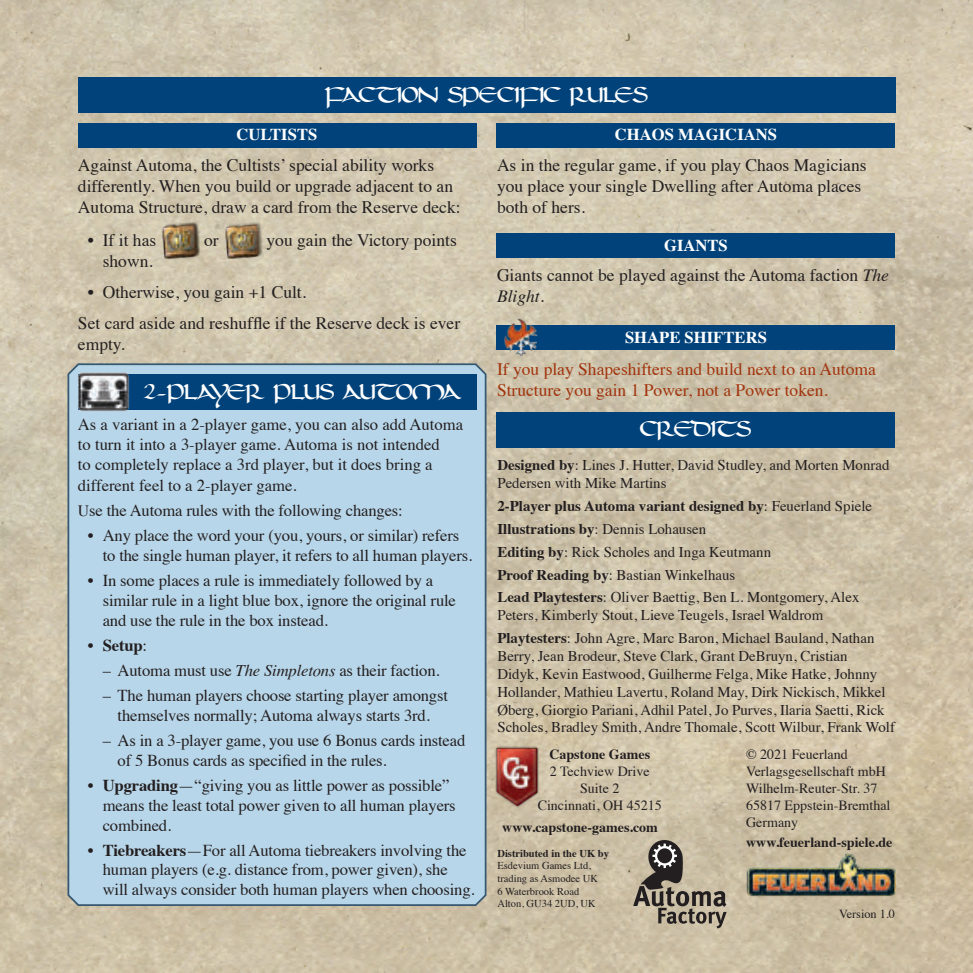
<style>
.page{position:relative;width:973px;height:973px;background:#fff}
.page>*{position:absolute;margin:0;border:0;box-sizing:border-box;transform-origin:0 0}
.t1{font:21.88px "Dolmen";letter-spacing:-.07em;color:#fff}
.t2{font:21.88px "Dolmen";letter-spacing:-.09em;color:#fff}
.t3{font:17.5px/21px "Times";color:#231f20}
.t4{font:17.5px/21px "Times";color:#a1340d}
.t5{font:16.62px/19.9px "Times";letter-spacing:-.01em;color:#231f20}
.t6{font:700 16.62px "Times";color:#fff}
.t7{font:700 16.62px "Times";letter-spacing:-.01em;color:#231f20}
.t8{font:14.88px/17.8px "Times";color:#231f20}
.t9{font:14px/17px "Times";color:#231f20;text-align:center}
.t10{font:700 14px "Times";color:#231f20}
.t11{font:12.25px "Times";color:#231f20}
.t12{font:10.5px/12.6px "Times";color:#231f20}
.t13{font:700 10.5px "Times";color:#231f20}
.s1{font-size:15.75px}
.s2{font-weight:400}
.s3{font-style:italic}
.s4{font-weight:700}
</style>
<div class="page">
<img style="left:0;top:0;width:972px;height:972px">
<img style="left:161px;top:221px;width:39px;height:40px">
<img style="left:223px;top:221px;width:39px;height:40px">
<div style="left:78px;top:78px;width:816px;height:35px;background:#004279"></div>
<div style="left:67px;top:362px;width:420px;height:544px;background:#b8d6e9"></div>
<div style="left:78px;top:374px;width:398px;height:35px;background:#004279"></div>
<img style="left:78px;top:369px;width:51px;height:45px">
<div style="left:497px;top:412px;width:397px;height:35px;background:#004279"></div>
<div style="left:78px;top:123px;width:398px;height:24px;background:#004279"></div>
<div style="left:497px;top:233px;width:397px;height:24px;background:#004279"></div>
<div style="left:497px;top:123px;width:397px;height:24px;background:#004279"></div>
<div style="left:497px;top:325px;width:397px;height:25px;background:#004279"></div>
<img style="left:502px;top:317px;width:37px;height:40px">
<img style="left:487px;top:742px;width:54px;height:65px">
<svg style="left:633px;top:837px;width:93px;height:91px;background:#9b9180"></svg>
<img style="left:746px;top:852px;width:148px;height:44px">
<h1 class="t1" style="left:324px;top:86px;width:325px">FACTION SPECIFIC RULES</h1>
<p class="t6" style="left:236px;top:129px;width:82px">CULTISTS</p>
<p class="t3" style="left:78px;top:153px;width:384px">Against Automa, the Cultists’ special ability works differently. When you build or upgrade adjacent to an<br>Automa Structure, draw a card from the Reserve deck:</p>
<p class="t3" style="left:88px;top:231px;width:70px">• If it has</p>
<p class="t3" style="left:204px;top:231px;width:16px">or</p>
<p class="t3" style="left:266px;top:228px;width:192px">you gain the Victory points</p>
<p class="t3" style="left:103px;top:249px;width:52px">shown.</p>
<p class="t3" style="left:78px;top:278px;width:383px;line-height:31px;text-indent:10px">• Otherwise, you gain +1 Cult.<br>Set card aside and reshuffle if the Reserve deck is ever</p>
<p class="t3" style="left:78px;top:332px;width:48px">empty.</p>
<h1 class="t1" style="left:143px;top:382px;width:320px">2-PLAYER PLUS AUTOMA</h1>
<p class="t5" style="left:78px;top:413px;width:387px">As a variant in a 2-player game, you can also add Automa to turn it into a 3-player game. Automa is not intended<br>to completely replace a 3rd player, but it does bring a different feel to a 2-player game.</p>
<p class="t5" style="left:78px;top:499px;width:326px"><span class="s1">U</span>se the Automa rules with the following changes:</p>
<p class="t5" style="left:103px;top:527px;width:371px;text-indent:-15px">• Any place the word your (you, yours, or similar) refers to the single human player, it refers to all human players.</p>
<p class="t5" style="left:103px;top:572px;width:355px;text-indent:-15px">• In some places a rule is immediately followed by a similar rule in a light blue box, ignore the original rule and use the rule in the box instead.</p>
<p class="t7" style="left:88px;top:639px;width:61px"><span class="s2">•</span> Setup<span class="s2">:</span></p>
<p class="t5" style="left:103px;top:658px;width:338px">– Automa must use <span class="s3">The Simpletons</span> as their faction.</p>
<p class="t5" style="left:103px;top:683px;width:347px;text-align:center">– The human players choose starting player amongst themselves normally; Automa always starts 3rd.</p>
<p class="t5" style="left:118px;top:728px;width:349px;text-indent:-15px">– As in a 3-player game, you use 6 Bonus cards instead of 5 Bonus cards as specified in the rules.</p>
<p class="t5" style="left:103px;top:776px;width:354px;text-indent:-15px">• <span class="s4">Upgrading</span>—“giving you as little power as possible” means the least total power given to all human players combined.</p>
<p class="t5" style="left:103px;top:841px;width:373px;text-indent:-15px">• <span class="s4">Tiebreakers</span>—For all Automa tiebreakers involving the human players (e.g. distance from, power given), she will always consider both human players when choosing.</p>
<p class="t6" style="left:614px;top:129px;width:164px">CHAOS MAGICIANS</p>
<p class="t3" style="left:497px;top:152px;width:371px">As in the regular game, if you play Chaos Magicians you place your single Dwelling after Automa places both of hers.</p>
<p class="t6" style="left:664px;top:239px;width:65px">GIANTS</p>
<p class="t3" style="left:497px;top:262px;width:393px">Giants cannot be played against the Automa faction <span class="s3">The<br>Blight</span>.</p>
<p class="t6" style="left:625px;top:331px;width:143px">SHAPE SHIFTERS</p>
<p class="t4" style="left:497px;top:356px;width:380px">If you play Shapeshifters and build next to an Automa<br>Structure you gain 1 Power, not a Power token.</p>
<h1 class="t2" style="left:640px;top:420px;width:113px">CREDITS</h1>
<p class="t8" style="left:497px;top:455px;width:393px"><span class="s4">Designed by</span>: Lines J. Hutter, David Studley, and Morten Monrad<br>Pedersen with Mike Martins</p>
<p class="t8" style="left:497px;top:493px;width:376px;line-height:22.8px"><span class="s4">2-Player plus Automa variant designed by</span>: Feuerland Spiele <span class="s4">Illustrations by</span>: Dennis Lohausen<br><span class="s4">Editing by</span>: Rick Scholes and Inga Keutmann<br><span class="s4">Proof Reading by</span>: Bastian Winkelhaus<br><span class="s4">Lead Playtesters</span>: Oliver Baettig, Ben L. Montgomery, Alex</p>
<p class="t8" style="left:497px;top:602px;width:378px;line-height:22.8px">Peters, Kimberly Stout, Lieve Teugels, Israel Waldrom<br><span class="s4">Playtesters</span>: John Agre, Marc Baron, Michael Bauland, Nathan</p>
<p class="t8" style="left:497px;top:645px;width:399px">Berry, Jean Brodeur, Steve Clark, Grant DeBruyn, Cristian<br>Didyk, Kevin Eastwood, Guilherme Felga, Mike Hatke, Johnny Hollander, Mathieu Lavertu, Roland May, Dirk Nickisch, Mikkel Øberg, Giorgio Pariani, Adhil Patel, Jo Purves, Ilaria Saetti, Rick Scholes, Bradley Smith, Andre Thomale, Scott Wilbur, Frank Wolf</p>
<p class="t10" style="left:549px;top:749px;width:102px">Capstone Games</p>
<p class="t9" style="left:537px;top:761px;width:126px">2 Techview Drive<br>Suite 2<br>Cincinnati, OH 45215</p>
<p class="t10" style="left:502px;top:821px;width:157px">www.capstone-games.com</p>
<p class="t13" style="left:497px;top:849px;width:113px">Distributed in the UK by</p>
<p class="t12" style="left:497px;top:858px;width:102px">Esdevium Games Ltd, trading as Asmodee UK<br>6 Waterbrook Road<br>Alton, GU34 2UD, UK</p>
<p class="t9" style="left:746px;top:744px;width:146px;text-align:left">© 2021 Feuerland<br>Verlagsgesellschaft mbH<br>Wilhelm-Reuter-Str. 37<br>65817 Eppstein-Bremthal<br>Germany</p>
<p class="t10" style="left:746px;top:836px;width:148px">www.feuerland-spiele.de</p>
<p class="t11" style="left:839px;top:902px;width:57px">Version 1.0</p>
</div>
